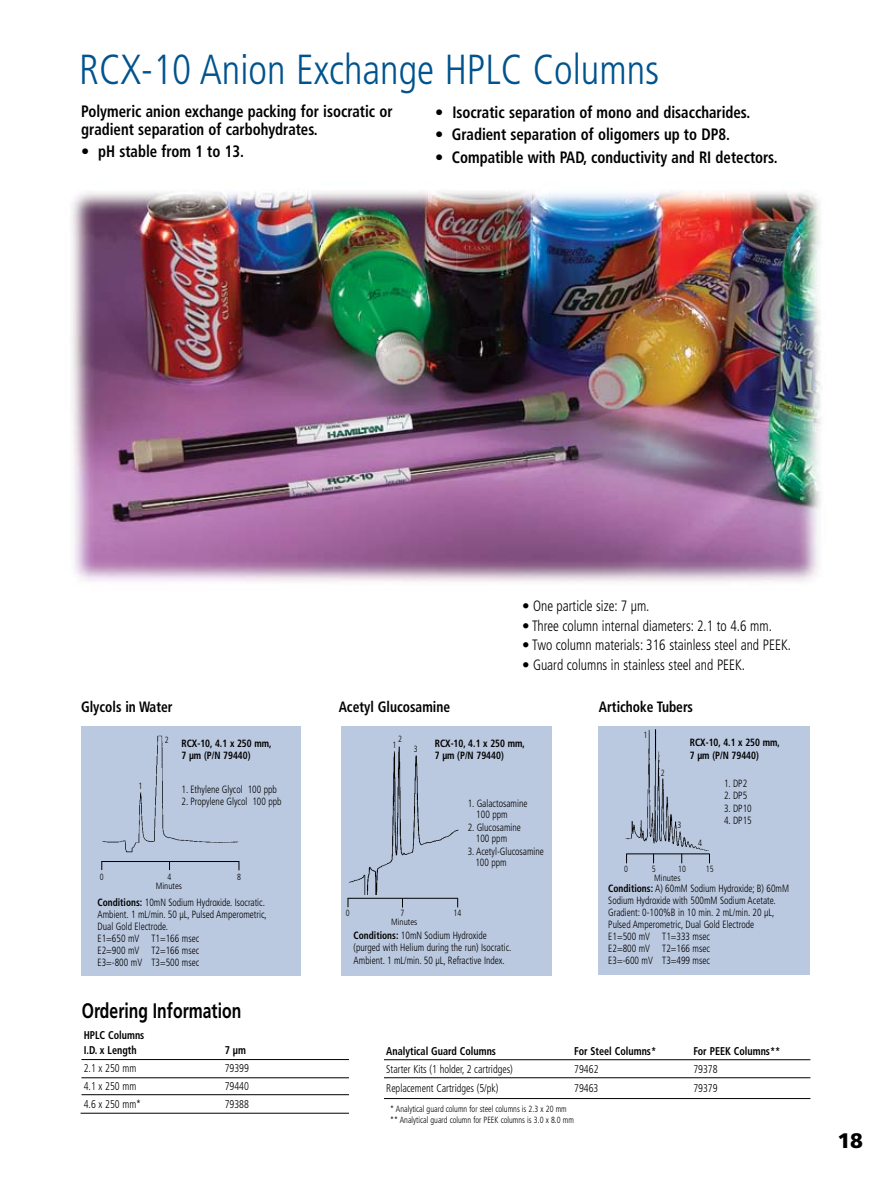
<style>
.page{position:relative;width:891px;height:1188px;background:#fff}
.page>*{position:absolute;margin:0;border:0;box-sizing:border-box;transform-origin:0 0}
.t1{font:300 condensed 42px "Frutiger";color:#00538e;scale:.95 1}
.t2{font:700 21px "Frutiger";color:#000;scale:.75 1}
.t3{font:900 21px "Frutiger";color:#000}
.t4{font:700 condensed 16.5px "Frutiger";color:#000}
.t5{font:700 condensed 16.5px/18px "Frutiger";color:#000;scale:.9 1}
.t6{font:300 condensed 15px "Frutiger";color:#000}
.t7{font:700 condensed 15px "Frutiger";color:#000;scale:.9 1}
.t8{font:300 condensed 11.25px "Frutiger";color:#000;scale:.9 1}
.t9{font:700 condensed 11.25px/15px "Frutiger";color:#000;scale:.9 1}
.t10{font:300 condensed 10.5px/12px "Frutiger";color:#000;scale:.9 1}
.t11{font:700 condensed 10.5px/12.6px "Frutiger";color:#000;scale:.9 1}
.t12{font:300 condensed 9px/10.5px "Frutiger";color:#000;scale:.9 1}
.t13{font:300 condensed 9px "Frutiger";color:#000}
.s1{font-weight:700}
</style>
<div class="page">
<div style="left:598px;top:726px;width:212px;height:248px;background:#bbc9e0"></div>
<img style="left:625px;top:729px;width:84px;height:122px">
<hr style="left:626px;top:854px;width:84px;height:1px;background:#000">
<img style="left:72px;top:191px;width:749px;height:391px">
<div style="left:81px;top:727px;width:219px;height:249px;background:#bbc9e0"></div>
<img style="left:102px;top:735px;width:137px;height:118px">
<hr style="left:101px;top:861px;width:138px;height:1px;background:#000">
<div style="left:342px;top:727px;width:210px;height:249px;background:#bbc9e0"></div>
<img style="left:348px;top:746px;width:111px;height:149px">
<hr style="left:348px;top:898px;width:110px;height:1px;background:#000">
<hr style="left:81px;top:1094px;width:292px;height:1px;background:#000">
<hr style="left:81px;top:1078px;width:292px;height:1px;background:#000">
<hr style="left:81px;top:1059px;width:291px;height:1px;background:#000">
<hr style="left:378px;top:1059px;width:432px;height:1px;background:#000">
<hr style="left:378px;top:1078px;width:432px;height:1px;background:#000">
<hr style="left:377px;top:1098px;width:433px;height:1px;background:#000">
<hr style="left:81px;top:1113px;width:291px;height:1px;background:#000">
<div style="left:349px;top:1025px;width:35px;height:115px;background:#fff"></div>
<h1 class="t1" style="left:79px;top:46px;width:612px">RCX-10 Anion Exchange HPLC Columns</h1>
<h3 class="t5" style="left:81px;top:102px;width:348px">Polymeric anion exchange packing for isocratic or gradient separation of carbohydrates.</h3>
<h3 class="t4" style="left:81px;top:142px;width:164px">• pH stable from 1 to 13.</h3>
<h3 class="t4" style="left:435px;top:102px;width:317px">• Isocratic separation of mono and disaccharides.</h3>
<h3 class="t4" style="left:435px;top:125px;width:296px">• Gradient separation of oligomers up to DP8.</h3>
<h3 class="t4" style="left:435px;top:147px;width:344px">• Compatible with PAD, conductivity and RI detectors.</h3>
<h3 class="t6" style="left:522px;top:598px;width:129px">• One particle size: 7 µm.</h3>
<h3 class="t6" style="left:522px;top:617px;width:251px">• Three column internal diameters: 2.1 to 4.6 mm.</h3>
<h3 class="t6" style="left:522px;top:637px;width:271px">• Two column materials: 316 stainless steel and PEEK.</h3>
<h3 class="t6" style="left:522px;top:656px;width:225px">• Guard columns in stainless steel and PEEK.</h3>
<h3 class="t7" style="left:81px;top:698px;width:103px">Glycols in Water</h3>
<h3 class="t7" style="left:339px;top:698px;width:125px">Acetyl Glucosamine</h3>
<h3 class="t7" style="left:599px;top:698px;width:106px">Artichoke Tubers</h3>
<p class="t12" style="left:138px;top:780px;width:6px">1</p>
<p class="t12" style="left:165px;top:734px;width:6px">2</p>
<p class="t11" style="left:181px;top:737px;width:102px">RCX-10, 4.1 x 250 mm,<br>7 µm (P/N 79440)</p>
<p class="t10" style="left:181px;top:783px;width:108px">1. Ethylene Glycol 100 ppb</p>
<p class="t10" style="left:181px;top:796px;width:113px">2. Propylene Glycol 100 ppb</p>
<p class="t12" style="left:100px;top:872px;width:6px">0</p>
<p class="t12" style="left:168px;top:872px;width:6px">4</p>
<p class="t12" style="left:237px;top:872px;width:6px">8</p>
<p class="t13" style="left:156px;top:881px;width:28px">Minutes</p>
<p class="t10" style="left:98px;top:896px;width:190px"><span class="s1">Conditions:</span> 10mN Sodium Hydroxide. Isocratic.<br>Ambient. 1 mL/min. 50 µL, Pulsed Amperometric,<br>Dual Gold Electrode.<br>E1=650 mV T1=166 msec<br>E2=900 mV T2=166 msec<br>E3=-800 mV T3=500 msec</p>
<h2 class="t2" style="left:82px;top:998px;width:214px">Ordering Information</h2>
<p class="t9" style="left:84px;top:1028px;width:69px">HPLC Columns<br>I.D. x Length</p>
<p class="t9" style="left:225px;top:1043px;width:25px">7 µm</p>
<p class="t8" style="left:84px;top:1062px;width:60px">2.1 x 250 mm</p>
<p class="t8" style="left:225px;top:1062px;width:28px">79399</p>
<p class="t8" style="left:84px;top:1080px;width:60px">4.1 x 250 mm</p>
<p class="t8" style="left:225px;top:1080px;width:28px">79440</p>
<p class="t8" style="left:84px;top:1098px;width:65px">4.6 x 250 mm*</p>
<p class="t8" style="left:225px;top:1098px;width:28px">79388</p>
<p class="t12" style="left:398px;top:734px;width:6px">2</p>
<p class="t12" style="left:393px;top:739px;width:6px">1</p>
<p class="t12" style="left:414px;top:744px;width:6px">3</p>
<p class="t11" style="left:435px;top:737px;width:102px">RCX-10, 4.1 x 250 mm,<br>7 µm (P/N 79440)</p>
<p class="t10" style="left:476px;top:798px;width:58px;line-height:10.5px;text-indent:-9px">1. Galactosamine<br>100 ppm</p>
<p class="t10" style="left:468px;top:822px;width:60px;line-height:10.5px;text-align:center">2. Glucosamine<br>100 ppm</p>
<p class="t10" style="left:475px;top:846px;width:78px;line-height:10.5px;text-indent:-8px">3. Acetyl-Glucosamine<br>100 ppm</p>
<p class="t12" style="left:346px;top:908px;width:6px">0</p>
<p class="t12" style="left:400px;top:908px;width:6px">7</p>
<p class="t12" style="left:453px;top:908px;width:10px">14</p>
<p class="t13" style="left:391px;top:917px;width:28px">Minutes</p>
<p class="t10" style="left:354px;top:929px;width:177px;line-height:12.6px"><span class="s1">Conditions:</span> 10mN Sodium Hydroxide (purged with Helium during the run) Isocratic.<br>Ambient. 1 mL/min. 50 µL, Refractive Index.</p>
<p class="t12" style="left:643px;top:730px;width:6px">1</p>
<p class="t12" style="left:661px;top:768px;width:6px">2</p>
<p class="t12" style="left:677px;top:820px;width:6px">3</p>
<p class="t11" style="left:690px;top:736px;width:102px">RCX-10, 4.1 x 250 mm,<br>7 µm (P/N 79440)</p>
<p class="t10" style="left:724px;top:777px;width:27px">1. DP2</p>
<p class="t10" style="left:724px;top:790px;width:27px">2. DP5</p>
<p class="t10" style="left:724px;top:802px;width:32px">3. DP10</p>
<p class="t10" style="left:724px;top:815px;width:32px">4. DP15</p>
<p class="t12" style="left:698px;top:837px;width:6px">4</p>
<p class="t12" style="left:624px;top:864px;width:6px">0</p>
<p class="t12" style="left:652px;top:864px;width:6px">5</p>
<p class="t12" style="left:678px;top:864px;width:10px">10</p>
<p class="t12" style="left:706px;top:864px;width:10px">15</p>
<p class="t13" style="left:654px;top:873px;width:28px">Minutes</p>
<p class="t10" style="left:608px;top:883px;width:202px"><span class="s1">Conditions:</span> A) 60mM Sodium Hydroxide; B) 60mM Sodium Hydroxide with 500mM Sodium Acetate.<br>Gradient: 0-100%B in 10 min. 2 mL/min. 20 µL, Pulsed Amperometric, Dual Gold Electrode<br>E1=500 mV T1=333 msec<br>E2=800 mV T2=166 msec<br>E3=-600 mV T3=499 msec</p>
<p class="t9" style="left:386px;top:1043px;width:124px">Analytical Guard Columns</p>
<p class="t9" style="left:574px;top:1043px;width:93px">For Steel Columns*</p>
<p class="t9" style="left:693px;top:1043px;width:98px">For PEEK Columns**</p>
<p class="t8" style="left:386px;top:1062px;width:142px">Starter Kits (1 holder, 2 cartridges)</p>
<p class="t8" style="left:574px;top:1062px;width:28px">79462</p>
<p class="t8" style="left:693px;top:1062px;width:28px">79378</p>
<p class="t8" style="left:386px;top:1082px;width:126px">Replacement Cartridges (5/pk)</p>
<p class="t8" style="left:574px;top:1082px;width:28px">79463</p>
<p class="t8" style="left:693px;top:1082px;width:28px">79379</p>
<p class="t12" style="left:390px;top:1104px;width:206px">* Analytical guard column for steel columns is 2.3 x 20 mm ** Analytical guard column for PEEK columns is 3.0 x 8.0 mm</p>
<h2 class="t3" style="left:837px;top:1128px;width:27px">18</h2>
</div>
